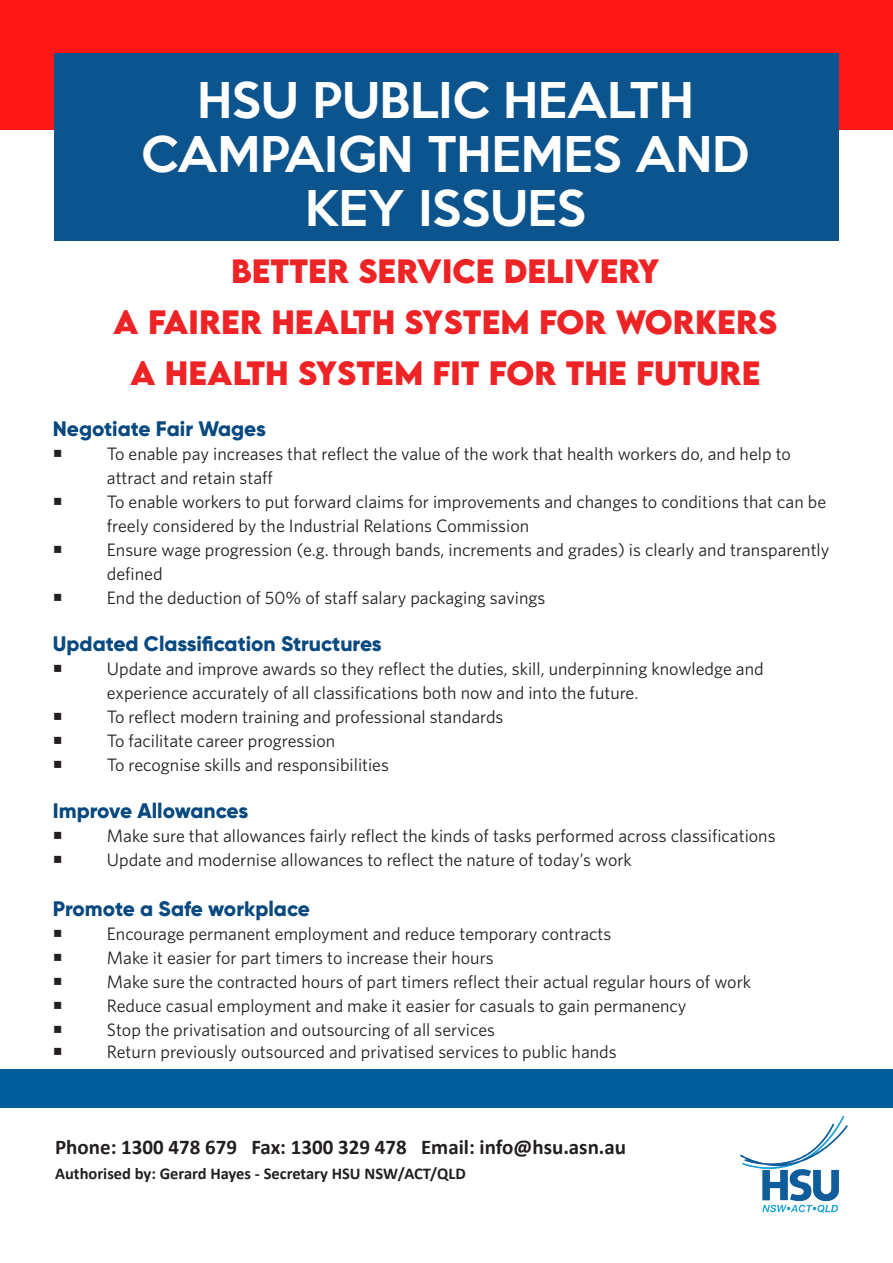
<style>
.page{position:relative;width:893px;height:1263px;background:#fff}
.page>*{position:absolute;margin:0;border:0;box-sizing:border-box;transform-origin:0 0}
.t1{font:500 45px "Keep Calm";color:#fff}
.t2{font:700 30px "LEMONMILK";color:#ee2325}
.t3{font:800 21px "Gilroy";color:#08497f}
.t4{font:700 21px "Calibri";color:#231f20}
.t5{font:18px/24px "Whitney";color:#231f20}
.t6{font:700 16.5px "Calibri";color:#231f20}
</style>
<div class="page">
<div style="left:0;top:0;width:893px;height:130px;background:#ff1717"></div>
<img style="left:740px;top:1116px;width:108px;height:97px">
<div style="left:0;top:1069px;width:893px;height:39px;background:#005d9c"></div>
<div style="left:54px;top:53px;width:785px;height:187px;background:#0b548e"></div>
<p class="t1" style="left:197px;top:62px;width:498px">HSU PUBLIC HEALTH</p>
<p class="t1" style="left:141px;top:116px;width:610px">CAMPAIGN THEMES AND</p>
<p class="t1" style="left:305px;top:170px;width:282px">KEY ISSUES</p>
<p class="t2" style="left:231px;top:251px;width:430px">BETTER SERVICE DELIVERY</p>
<p class="t2" style="left:113px;top:302px;width:666px">A FAIRER HEALTH SYSTEM FOR WORKERS</p>
<p class="t2" style="left:130px;top:353px;width:632px">A HEALTH SYSTEM FIT FOR THE FUTURE</p>
<p class="t3" style="left:53px;top:415px;width:214px">Negotiate Fair Wages</p>
<p class="t5" style="left:107px;top:441px;width:686px">To enable pay increases that reflect the value of the work that health workers do, and help to attract and retain staff</p>
<p class="t5" style="left:107px;top:489px;width:721px">To enable workers to put forward claims for improvements and changes to conditions that can be freely considered by the Industrial Relations Commission</p>
<p class="t5" style="left:107px;top:537px;width:724px">Ensure wage progression (e.g. through bands, increments and grades) is clearly and transparently defined</p>
<p class="t5" style="left:107px;top:585px;width:440px">End the deduction of 50% of staff salary packaging savings</p>
<p class="t3" style="left:53px;top:630px;width:330px">Updated Classification Structures</p>
<p class="t5" style="left:107px;top:656px;width:658px">Update and improve awards so they reflect the duties, skill, underpinning knowledge and experience accurately of all classifications both now and into the future.</p>
<p class="t5" style="left:107px;top:704px;width:398px">To reflect modern training and professional standards</p>
<p class="t5" style="left:107px;top:728px;width:230px">To facilitate career progression</p>
<p class="t5" style="left:107px;top:752px;width:284px">To recognise skills and responsibilities</p>
<p class="t3" style="left:53px;top:797px;width:197px">Improve Allowances</p>
<p class="t5" style="left:107px;top:823px;width:670px">Make sure that allowances fairly reflect the kinds of tasks performed across classifications</p>
<p class="t5" style="left:107px;top:847px;width:527px">Update and modernise allowances to reflect the nature of today’s work</p>
<p class="t3" style="left:53px;top:895px;width:259px">Promote a Safe workplace</p>
<p class="t5" style="left:107px;top:921px;width:506px">Encourage permanent employment and reduce temporary contracts</p>
<p class="t5" style="left:107px;top:945px;width:388px">Make it easier for part timers to increase their hours</p>
<p class="t5" style="left:107px;top:969px;width:646px">Make sure the contracted hours of part timers reflect their actual regular hours of work</p>
<p class="t5" style="left:107px;top:993px;width:581px">Reduce casual employment and make it easier for casuals to gain permanency</p>
<p class="t5" style="left:107px;top:1017px;width:390px">Stop the privatisation and outsourcing of all services</p>
<p class="t5" style="left:107px;top:1039px;width:511px">Return previously outsourced and privatised services to public hands</p>
<p class="t4" style="left:55px;top:1132px;width:573px">Phone: 1300 478 679 Fax: 1300 329 478 Email: info@hsu.asn.au</p>
<p class="t6" style="left:55px;top:1162px;width:412px">Authorised by: Gerard Hayes - Secretary HSU NSW/ACT/QLD</p>
</div>
